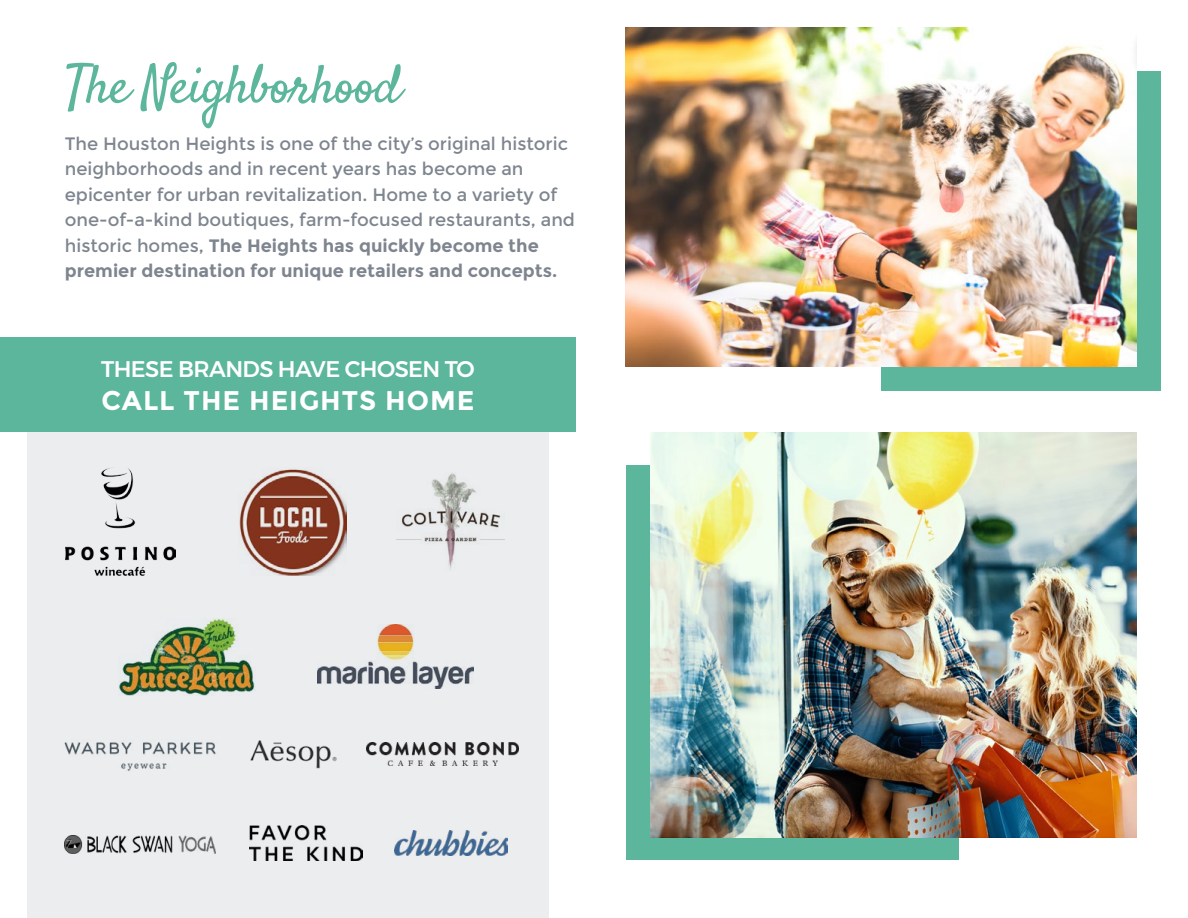
<style>
.page{position:relative;width:1188px;height:918px;background:#fff}
.page>*{position:absolute;margin:0;border:0;box-sizing:border-box;transform-origin:0 0}
.t1{font:54px "Satisfy";letter-spacing:-.025em;color:#5bb69c}
.t2{font:700 27px "Montserrat";letter-spacing:.035em;color:#fff}
.t3{font:500 22.5px "Montserrat";letter-spacing:-.025em;color:#fff}
.t4{font:18px/25.5px "Montserrat";color:#7e858f}
.s1{font-weight:700}
</style>
<div class="page">
<div style="left:27px;top:393px;width:522px;height:525px;background:#ebedef"></div>
<div style="left:0;top:338px;width:575px;height:94px;background:#5bb69c"></div>
<div style="left:881px;top:71px;width:279px;height:320px;background:#5bb69c"></div>
<div style="left:626px;top:465px;width:333px;height:395px;background:#5bb69c"></div>
<img style="left:626px;top:27px;width:510px;height:340px">
<img style="left:651px;top:432px;width:485px;height:405px">
<img style="left:250px;top:740px;width:87px;height:29px">
<img style="left:395px;top:830px;width:112px;height:26px">
<img style="left:397px;top:473px;width:108px;height:97px">
<img style="left:367px;top:743px;width:151px;height:23px">
<img style="left:250px;top:826px;width:113px;height:34px">
<img style="left:119px;top:619px;width:136px;height:76px">
<img style="left:239px;top:469px;width:107px;height:107px">
<img style="left:65px;top:468px;width:111px;height:108px">
<img style="left:64px;top:742px;width:152px;height:29px">
<img style="left:318px;top:625px;width:155px;height:64px">
<img style="left:65px;top:835px;width:151px;height:18px">
<h1 class="t1" style="left:65px;top:51px;width:338px">The Neighborhood</h1>
<p class="t4" style="left:65px;top:131px;width:512px">The Houston Heights is one of the city’s original historic neighborhoods and in recent years has become an epicenter for urban revitalization. Home to a variety of one-of-a-kind boutiques, farm-focused restaurants, and historic homes, <span class="s1">The Heights has quickly become the premier destination for unique retailers and concepts.</span></p>
<p class="t3" style="left:101px;top:352px;width:375px">THESE BRANDS HAVE CHOSEN TO</p>
<h2 class="t2" style="left:101px;top:384px;width:375px">CALL THE HEIGHTS HOME</h2>
</div>
